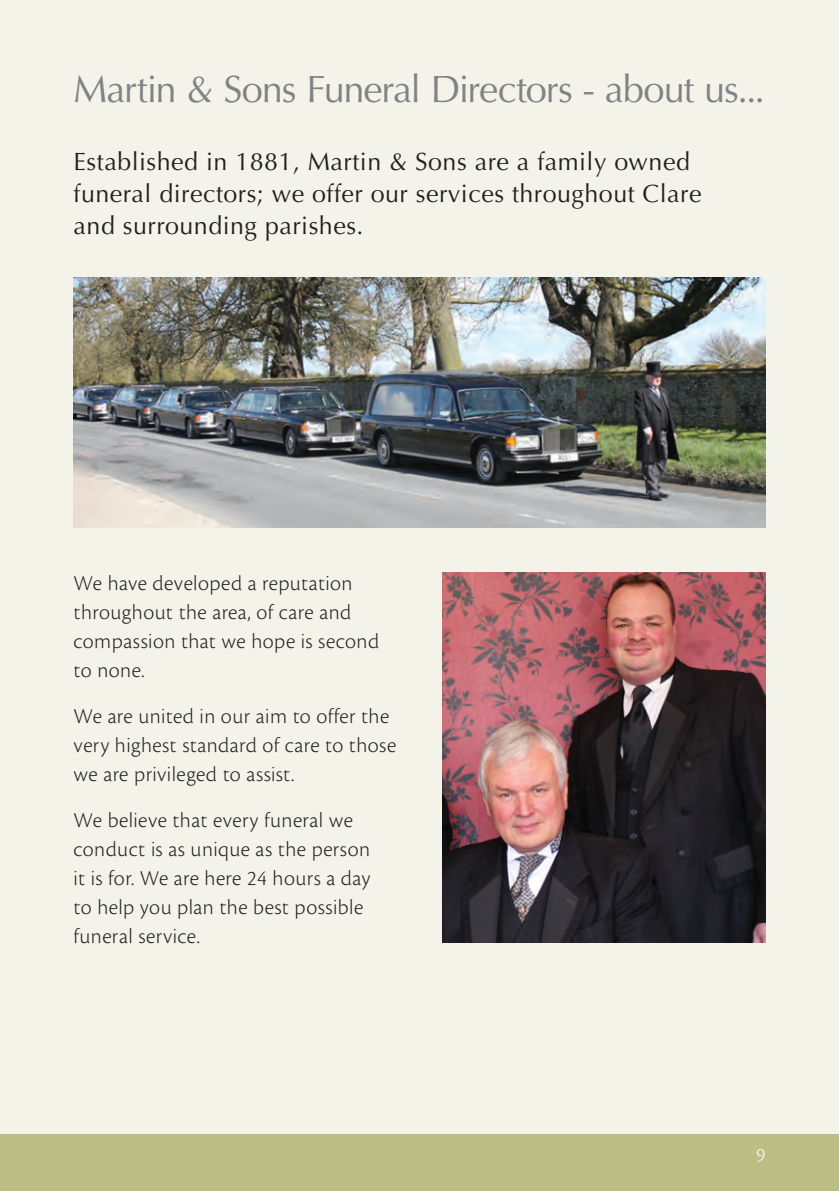
<style>
.page{position:relative;width:839px;height:1191px;background:#fff}
.page>*{position:absolute;margin:0;border:0;box-sizing:border-box;transform-origin:0 0}
.t1{font:38px "Optima LT Std";letter-spacing:-.025em;color:#808285}
.t2{font:25px/32px "Optima LT Std";letter-spacing:.02em;color:#231f20}
.t3{font:300 22px/29px "Cronos Pro";letter-spacing:.02em;color:#231f20}
.t4{font:300 20px "Cronos Pro";color:#fff}
</style>
<div class="page">
<div style="left:0;top:0;width:839px;height:1139px;background:#f3f3e9"></div>
<img style="left:74px;top:278px;width:691px;height:249px">
<div style="left:0;top:1134px;width:839px;height:56px;background:#bbbf86"></div>
<img style="left:442px;top:573px;width:323px;height:369px">
<p class="t1" style="left:74px;top:67px;width:693px">Martin &amp; Sons Funeral Directors - about us...</p>
<p class="t2" style="left:74px;top:146px;width:629px">Established in 1881, Martin &amp; Sons are a family owned funeral directors; we offer our services throughout Clare and surrounding parishes.</p>
<p class="t3" style="left:74px;top:568px;width:307px">We have developed a reputation throughout the area, of care and compassion that we hope is second to none.</p>
<p class="t3" style="left:74px;top:701px;width:324px">We are united in our aim to offer the very highest standard of care to those we are privileged to assist.</p>
<p class="t3" style="left:74px;top:805px;width:298px">We believe that every funeral we conduct is as unique as the person it is for. We are here 24 hours a day to help you plan the best possible funeral service.</p>
<p class="t4" style="left:756px;top:1143px;width:10px">9</p>
</div>
